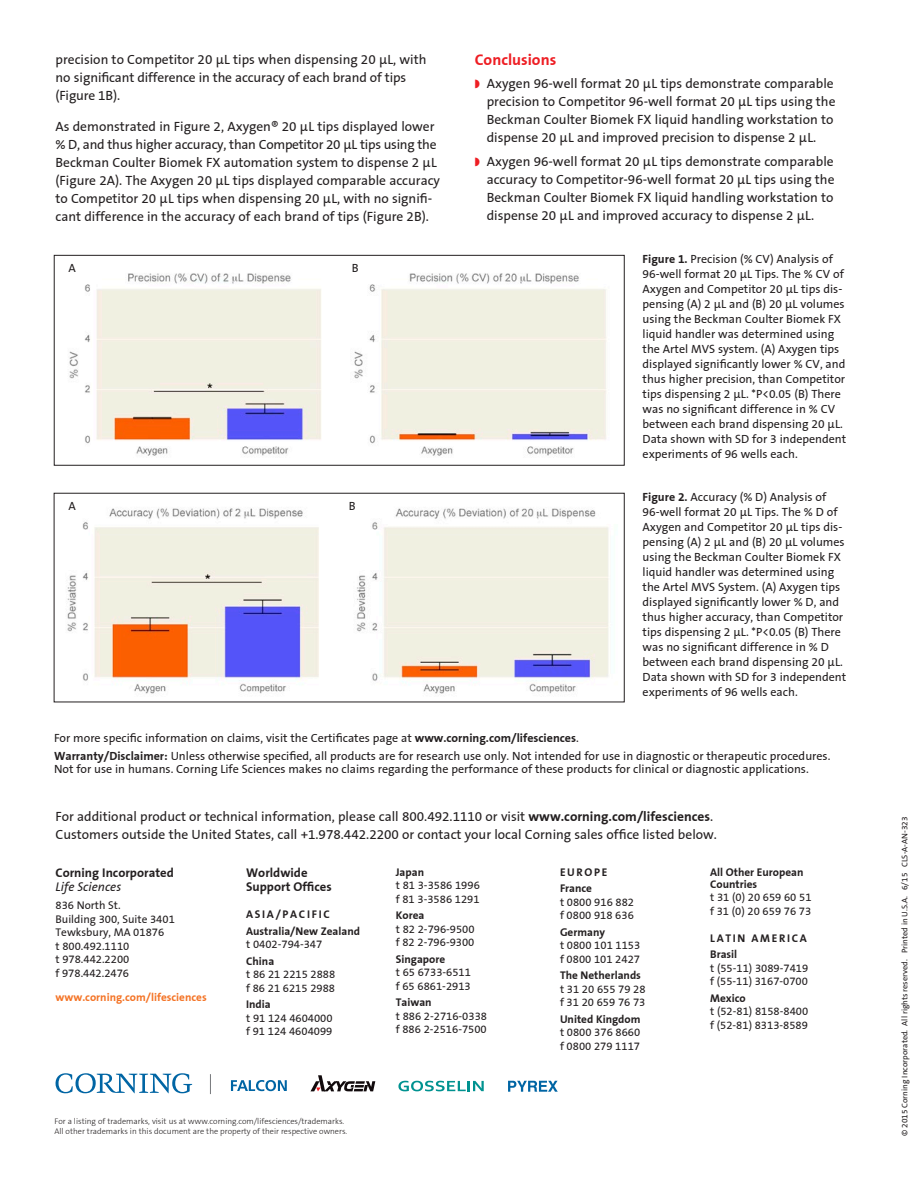
<style>
.page{position:relative;width:918px;height:1188px;background:#fff}
.page>*{position:absolute;margin:0;border:0;box-sizing:border-box;transform-origin:0 0}
.A_Head{font:700 15.75px "Corning Sans";color:#ee1d23}
.Body{font:13.5px/18px "Corning Sans";color:#231f20}
.t1{font:700 12.75px/14.2px "Corning Sans";color:#231f20}
.t2{font:italic 12.75px "Corning Sans";color:#231f20}
.Body-2{font:12px/15px "Corning Sans";color:#231f20}
.t3{font:11.25px/13.5px "Corning Sans";color:#231f20}
.t4{font:700 11.25px/13.5px "Corning Sans";color:#231f20}
.t5{font:700 11.25px "Corning Sans";color:#f47325}
.t6{font:700 11.25px "Corning Sans";letter-spacing:.15em;color:#231f20}
.t7{font:300 8.25px/9.8px "Corning Sans";color:#231f20}
.t8{font:8.25px "Corning Sans";color:#231f20}
.s1{color:#ee1d23}
.s2{font-weight:700}
.s3{font-weight:400}
</style>
<div class="page">
<img style="left:67px;top:508px;width:542px;height:186px">
<div style="left:54px;top:493px;width:571px;height:209px;border:1px solid #231f20"></div>
<img style="left:69px;top:273px;width:538px;height:183px">
<div style="left:54px;top:255px;width:571px;height:211px;border:1px solid #231f20"></div>
<svg style="left:56px;top:1073px;width:136px;height:20px"></svg>
<svg style="left:398px;top:1081px;width:86px;height:10px"></svg>
<svg style="left:508px;top:1081px;width:50px;height:11px"></svg>
<svg style="left:310px;top:1075px;width:65px;height:16px"></svg>
<svg style="left:231px;top:1080px;width:56px;height:11px"></svg>
<svg style="left:210px;top:1074px;width:1px;height:20px"></svg>
<p class="Body" style="left:56px;top:50px;width:373px">precision to Competitor 20 µL tips when dispensing 20 µL, with no significant difference in the accuracy of each brand of tips (Figure 1B).</p>
<p class="Body" style="left:56px;top:118px;width:386px">As demonstrated in Figure 2, Axygen® 20 µL tips displayed lower % D, and thus higher accuracy, than Competitor 20 µL tips using the Beckman Coulter Biomek FX automation system to dispense 2 µL (Figure 2A). The Axygen 20 µL tips displayed comparable accuracy to Competitor 20 µL tips when dispensing 20 µL, with no signifi&shy;cant difference in the accuracy of each brand of tips (Figure 2B).</p>
<p class="Body-2" style="left:69px;top:260px;width:9px">A</p>
<p class="Body-2" style="left:69px;top:498px;width:9px">A</p>
<p class="Body-2" style="left:352px;top:260px;width:8px">B</p>
<p class="Body-2" style="left:349px;top:498px;width:8px">B</p>
<p class="A_Head" style="left:475px;top:51px;width:83px">Conclusions</p>
<p class="Body" style="left:487px;top:74px;width:350px;text-indent:-12px"><span class="s1">◗</span> Axygen 96-well format 20 µL tips demonstrate comparable precision to Competitor 96-well format 20 µL tips using the Beckman Coulter Biomek FX liquid handling workstation to dispense 20 µL and improved precision to dispense 2 µL.</p>
<p class="Body" style="left:487px;top:152px;width:349px;text-align:justify;text-indent:-12px"><span class="s1">◗</span> Axygen 96-well format 20 µL tips demonstrate comparable accuracy to Competitor-96-well format 20 µL tips using the Beckman Coulter Biomek FX liquid handling workstation to dispense 20 µL and improved accuracy to dispense 2 µL.</p>
<p class="Body-2" style="left:643px;top:252px;width:205px"><span class="s2">Figure 1.</span> Precision (% CV) Analysis of 96-well format 20 µL Tips. The % CV of Axygen and Competitor 20 µL tips dis&shy;pensing (A) 2 µL and (B) 20 µL volumes using the Beckman Coulter Biomek FX liquid handler was determined using the Artel MVS system. (A) Axygen tips displayed significantly lower % CV, and thus higher precision, than Competitor tips dispensing 2 µL. *P&lt;0.05 (B) There was no significant difference in % CV between each brand dispensing 20 µL.<br>Data shown with SD for 3 independent experiments of 96 wells each.</p>
<p class="Body-2" style="left:643px;top:489px;width:205px"><span class="s2">Figure 2.</span> Accuracy (% D) Analysis of 96-well format 20 µL Tips. The % D of Axygen and Competitor 20 µL tips dis&shy;pensing (A) 2 µL and (B) 20 µL volumes using the Beckman Coulter Biomek FX liquid handler was determined using the Artel MVS System. (A) Axygen tips displayed significantly lower % D, and thus higher accuracy, than Competitor tips dispensing 2 µL. *P&lt;0.05 (B) There was no significant difference in % D between each brand dispensing 20 µL.<br>Data shown with SD for 3 independent experiments of 96 wells each.</p>
<p class="Body-2" style="left:54px;top:730px;width:526px">For more specific information on claims, visit the Certificates page at <span class="s2">www.corning.com/lifesciences</span>.</p>
<p class="Body-2" style="left:54px;top:749px;width:778px;line-height:13.5px"><span class="s2">Warranty/Disclaimer:</span> Unless otherwise specified, all products are for research use only. Not intended for use in diagnostic or therapeutic procedures.<br>Not for use in humans. Corning Life Sciences makes no claims regarding the performance of these products for clinical or diagnostic applications.</p>
<p class="Body" style="left:56px;top:807px;width:663px">For additional product or technical information, please call 800.492.1110 or visit <span class="s2">www.corning.com/lifesciences</span>.<br>Customers outside the United States, call +1.978.442.2200 or contact your local Corning sales office listed below.</p>
<p class="t1" style="left:56px;top:866px;width:120px">Corning Incorporated</p>
<p class="t2" style="left:56px;top:879px;width:67px">Life Sciences</p>
<p class="t3" style="left:56px;top:899px;width:121px">836 North St.<br>Building 300, Suite 3401<br>Tewksbury, MA 01876</p>
<p class="t3" style="left:56px;top:939px;width:75px;text-align:justify">t 800.492.1110 t 978.442.2200 f 978.442.2476</p>
<p class="t5" style="left:56px;top:990px;width:153px">www.corning.com/lifesciences</p>
<p class="t1" style="left:246px;top:866px;width:87px">Worldwide<br>Support Offices</p>
<p class="t6" style="left:246px;top:908px;width:85px">ASIA/PACIFIC</p>
<p class="t4" style="left:246px;top:924px;width:115px">Australia/New Zealand</p>
<p class="t3" style="left:246px;top:938px;width:78px">t 0402-794-347</p>
<p class="t4" style="left:246px;top:954px;width:30px">China</p>
<p class="t3" style="left:246px;top:968px;width:91px">t 86 21 2215 2888</p>
<p class="t3" style="left:246px;top:981px;width:90px">f 86 21 6215 2988</p>
<p class="t3" style="left:246px;top:998px;width:88px"><span class="s2">India<br></span>t 91 124 4604000</p>
<p class="t3" style="left:246px;top:1025px;width:88px">f 91 124 4604099</p>
<p class="t7" style="left:54px;top:1117px;width:294px">For a listing of trademarks, visit us at www.corning.com/lifesciences/trademarks.<br>All other trademarks in this document are the property of their respective owners.</p>
<p class="t4" style="left:396px;top:865px;width:30px">Japan</p>
<p class="t3" style="left:396px;top:879px;width:86px">t 81 3-3586 1996 f 81 3-3586 1291</p>
<p class="t4" style="left:396px;top:909px;width:30px">Korea</p>
<p class="t3" style="left:396px;top:922px;width:80px">t 82 2-796-9500 f 82 2-796-9300</p>
<p class="t4" style="left:396px;top:952px;width:51px">Singapore</p>
<p class="t3" style="left:396px;top:966px;width:77px">t 65 6733-6511 f 65 6861-2913</p>
<p class="t4" style="left:396px;top:996px;width:37px">Taiwan</p>
<p class="t3" style="left:396px;top:1009px;width:93px">t 886 2-2716-0338 f 886 2-2516-7500</p>
<p class="t4" style="left:560px;top:865px;width:49px">EUROPE</p>
<p class="t4" style="left:560px;top:882px;width:34px">France</p>
<p class="t3" style="left:560px;top:895px;width:76px">t 0800 916 882</p>
<p class="t3" style="left:560px;top:909px;width:75px">f 0800 918 636</p>
<p class="t4" style="left:560px;top:925px;width:47px">Germany</p>
<p class="t3" style="left:560px;top:939px;width:82px">t 0800 101 1153</p>
<p class="t3" style="left:560px;top:952px;width:82px">f 0800 101 2427</p>
<p class="t4" style="left:560px;top:969px;width:87px">The Netherlands <span class="s3">t 31 20 655 79 28</span></p>
<p class="t3" style="left:560px;top:996px;width:87px">f 31 20 659 76 73</p>
<p class="t4" style="left:560px;top:1012px;width:82px">United Kingdom</p>
<p class="t3" style="left:560px;top:1026px;width:82px">t 0800 376 8660</p>
<p class="t3" style="left:560px;top:1039px;width:82px">f 0800 279 1117</p>
<p class="t4" style="left:710px;top:866px;width:95px;line-height:12px">All Other European<br>Countries</p>
<p class="t3" style="left:710px;top:891px;width:103px">t 31 (0) 20 659 60 51 f 31 (0) 20 659 76 73</p>
<p class="t6" style="left:710px;top:932px;width:98px">LATIN AMERICA</p>
<p class="t4" style="left:710px;top:948px;width:29px">Brasil</p>
<p class="t3" style="left:710px;top:961px;width:100px">t (55-11) 3089-7419 f (55-11) 3167-0700</p>
<p class="t4" style="left:710px;top:991px;width:37px">Mexico</p>
<p class="t3" style="left:710px;top:1005px;width:100px">t (52-81) 8158-8400 f (52-81) 8313-8589</p>
<p class="t8" style="left:900px;top:1136px;width:321px;rotate:-90deg">© 2015 Corning Incorporated. All rights reserved. Printed in U.S.A. 6/15 CLS-A-AN-323</p>
</div>
